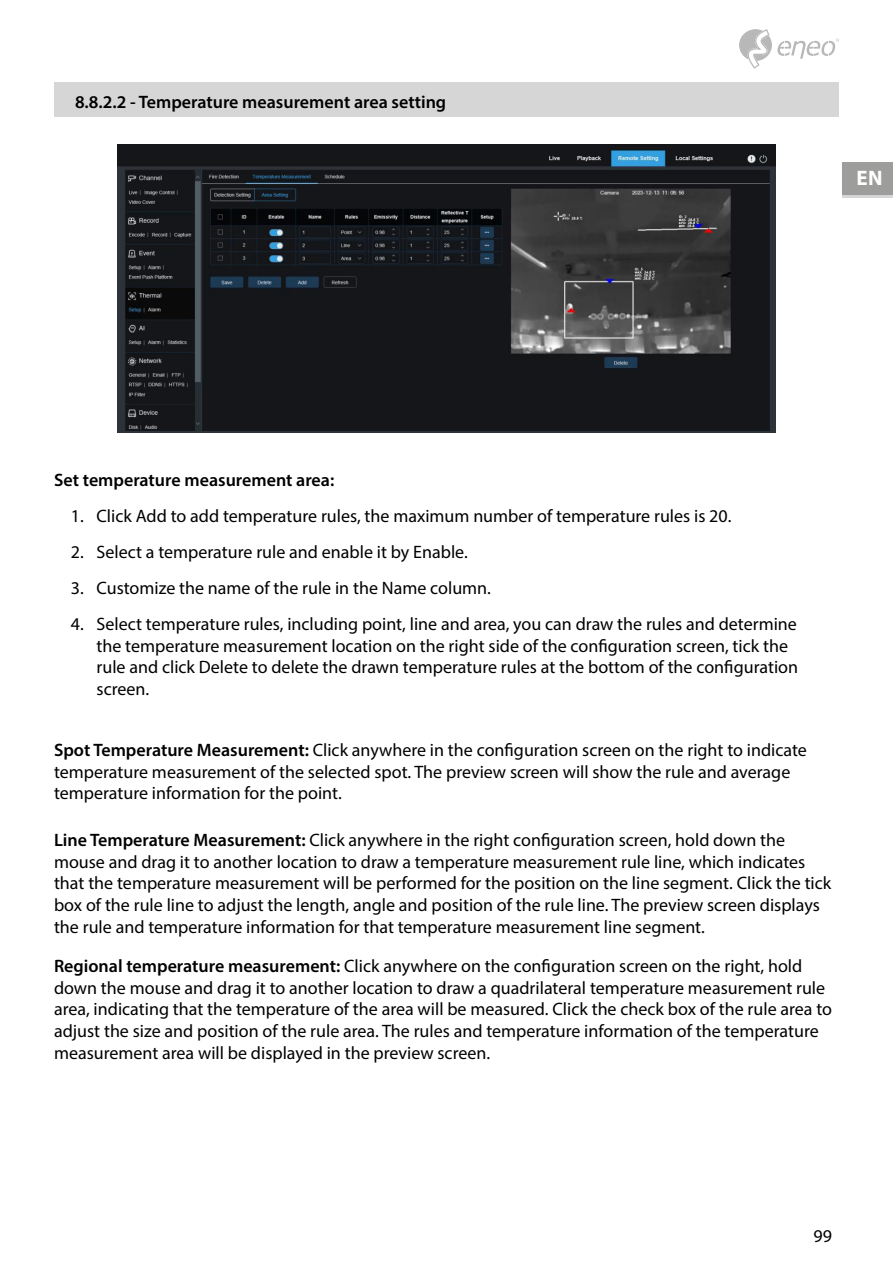
<style>
.page{position:relative;width:893px;height:1263px;background:#fff}
.page>*{position:absolute;margin:0;border:0;box-sizing:border-box;transform-origin:0 0}
.t1{font:700 21px "Myriad Pro";color:#fff}
.t2{font:18px/21.6px "Myriad Pro";color:#000}
.t3{font:600 18px "Myriad Pro";color:#000}
.s1{font-weight:600}
</style>
<div class="page">
<svg style="left:739px;top:29px;width:100px;height:40px"></svg>
<div style="left:842px;top:166px;width:51px;height:32px;background:#d6d6d6"></div>
<div style="left:842px;top:162px;width:51px;height:33px;background:#9d9d9c"></div>
<div style="left:54px;top:82px;width:785px;height:35px;background:#d6d6d6"></div>
<img style="left:118px;top:144px;width:657px;height:288px">
<p class="t3" style="left:75px;top:91px;width:373px">8.8.2.2 - Temperature measurement area setting</p>
<p class="t1" style="left:856px;top:164px;width:28px">EN</p>
<p class="t3" style="left:54px;top:469px;width:282px">Set temperature measurement area:</p>
<p class="t2" style="left:71px;top:505px;width:662px">1. Click Add to add temperature rules, the maximum number of temperature rules is 20.</p>
<p class="t2" style="left:71px;top:541px;width:398px">2. Select a temperature rule and enable it by Enable.</p>
<p class="t2" style="left:71px;top:577px;width:422px">3. Customize the name of the rule in the Name column.</p>
<p class="t2" style="left:97px;top:613px;width:703px;text-indent:-26px">4. Select temperature rules, including point, line and area, you can draw the rules and determine the temperature measurement location on the right side of the configuration screen, tick the rule and click Delete to delete the drawn temperature rules at the bottom of the configuration screen.</p>
<p class="t2" style="left:54px;top:739px;width:754px"><span class="s1">Spot Temperature Measurement:</span> Click anywhere in the configuration screen on the right to indicate temperature measurement of the selected spot. The preview screen will show the rule and average temperature information for the point.</p>
<p class="t2" style="left:54px;top:829px;width:779px"><span class="s1">Line Temperature Measurement:</span> Click anywhere in the right configuration screen, hold down the mouse and drag it to another location to draw a temperature measurement rule line, which indicates that the temperature measurement will be performed for the position on the line segment. Click the tick box of the rule line to adjust the length, angle and position of the rule line. The preview screen displays the rule and temperature information for that temperature measurement line segment.</p>
<p class="t2" style="left:54px;top:955px;width:780px"><span class="s1">Regional temperature measurement:</span> Click anywhere on the configuration screen on the right, hold down the mouse and drag it to another location to draw a quadrilateral temperature measurement rule area, indicating that the temperature of the area will be measured. Click the check box of the rule area to adjust the size and position of the rule area. The rules and temperature information of the temperature measurement area will be displayed in the preview screen.</p>
<p class="t2" style="left:813px;top:1225px;width:20px">99</p>
</div>
